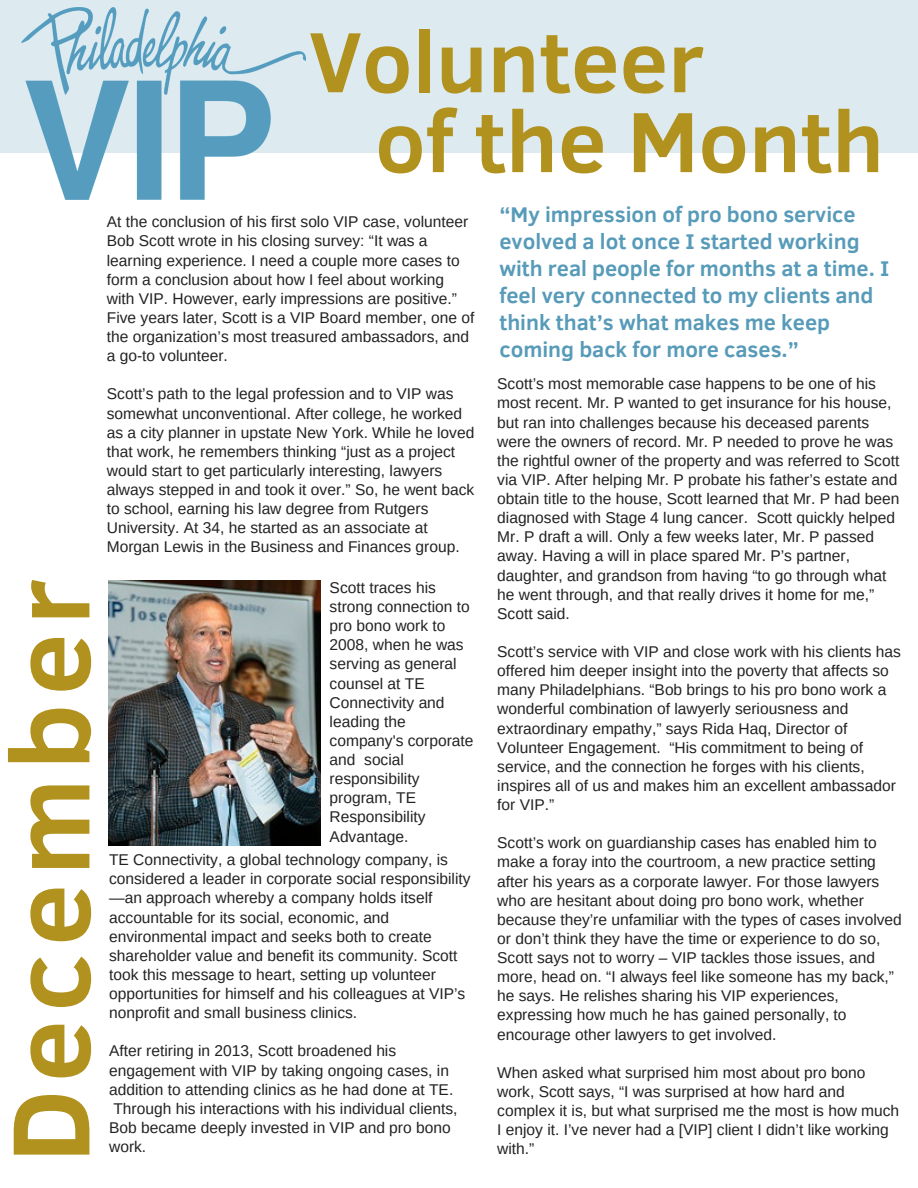
<style>
.page{position:relative;width:918px;height:1188px;background:#fff}
.page>*{position:absolute;margin:0;border:0;box-sizing:border-box;transform-origin:0 0}
.t1{font:700 112.05px "Clear Sans";letter-spacing:.07em;color:#b2921e}
.t2{font:700 87.15px/79.8px "Clear Sans";color:#b2921e}
.t3{font:700 21.75px/27px "Clear Sans";color:#579bb9}
.t4{font:15.6px/19.2px "Arimo";color:#222}
</style>
<div class="page">
<div style="left:0;top:0;width:918px;height:153px;background:#ddebf1"></div>
<img style="left:21px;top:8px;width:285px;height:191px">
<img style="left:108px;top:580px;width:213px;height:266px">
<h1 class="t1" style="left:-31px;top:1162px;width:584px;rotate:-90deg">December</h1>
<h2 class="t2" style="left:375px;top:17px;width:510px;text-indent:-66px">Volunteer<br>of the Month</h2>
<p class="t4" style="left:107px;top:212px;width:369px">At the conclusion of his first solo VIP case, volunteer Bob Scott wrote in his closing survey: “It was a learning experience. I need a couple more cases to form a conclusion about how I feel about working with VIP. However, early impressions are positive.” Five years later, Scott is a VIP Board member, one of the organization’s most treasured ambassadors, and a go-to volunteer.</p>
<p class="t4" style="left:107px;top:384px;width:369px">Scott’s path to the legal profession and to VIP was somewhat unconventional. After college, he worked as a city planner in upstate New York. While he loved that work, he remembers thinking “just as a project would start to get particularly interesting, lawyers always stepped in and took it over.” So, he went back to school, earning his law degree from Rutgers University. At 34, he started as an associate at Morgan Lewis in the Business and Finances group.</p>
<p class="t4" style="left:330px;top:578px;width:145px">Scott traces his strong connection to pro bono work to<br>2008, when he was serving as general counsel at TE<br>Connectivity and leading the company's corporate and social responsibility program, TE<br>Responsibility<br>Advantage.</p>
<p class="t4" style="left:109px;top:850px;width:363px">TE Connectivity, a global technology company, is considered a leader in corporate social responsibility —an approach whereby a company holds itself accountable for its social, economic, and environmental impact and seeks both to create shareholder value and benefit its community. Scott took this message to heart, setting up volunteer opportunities for himself and his colleagues at VIP’s nonprofit and small business clinics.</p>
<p class="t4" style="left:109px;top:1041px;width:350px">After retiring in 2013, Scott broadened his engagement with VIP by taking ongoing cases, in addition to attending clinics as he had done at TE.<br>Through his interactions with his individual clients, Bob became deeply invested in VIP and pro bono work.</p>
<h3 class="t3" style="left:500px;top:200px;width:391px">“My impression of pro bono service evolved a lot once I started working with real people for months at a time. I feel very connected to my clients and think that’s what makes me keep coming back for more cases.”</h3>
<p class="t4" style="left:497px;top:374px;width:404px">Scott’s most memorable case happens to be one of his most recent. Mr. P wanted to get insurance for his house, but ran into challenges because his deceased parents were the owners of record. Mr. P needed to prove he was the rightful owner of the property and was referred to Scott via VIP. After helping Mr. P probate his father’s estate and obtain title to the house, Scott learned that Mr. P had been diagnosed with Stage 4 lung cancer. Scott quickly helped Mr. P draft a will. Only a few weeks later, Mr. P passed away. Having a will in place spared Mr. P’s partner, daughter, and grandson from having “to go through what he went through, and that really drives it home for me,” Scott said.</p>
<p class="t4" style="left:497px;top:642px;width:405px">Scott’s service with VIP and close work with his clients has offered him deeper insight into the poverty that affects so many Philadelphians. “Bob brings to his pro bono work a wonderful combination of lawyerly seriousness and extraordinary empathy,” says Rida Haq, Director of Volunteer Engagement. “His commitment to being of service, and the connection he forges with his clients, inspires all of us and makes him an excellent ambassador for VIP.”</p>
<p class="t4" style="left:497px;top:833px;width:406px">Scott’s work on guardianship cases has enabled him to make a foray into the courtroom, a new practice setting after his years as a corporate lawyer. For those lawyers who are hesitant about doing pro bono work, whether because they’re unfamiliar with the types of cases involved or don’t think they have the time or experience to do so, Scott says not to worry – VIP tackles those issues, and more, head on. “I always feel like someone has my back,” he says. He relishes sharing his VIP experiences, expressing how much he has gained personally, to encourage other lawyers to get involved.</p>
<p class="t4" style="left:497px;top:1063px;width:404px">When asked what surprised him most about pro bono work, Scott says, “I was surprised at how hard and complex it is, but what surprised me the most is how much I enjoy it. I’ve never had a [VIP] client I didn’t like working with.”</p>
</div>
